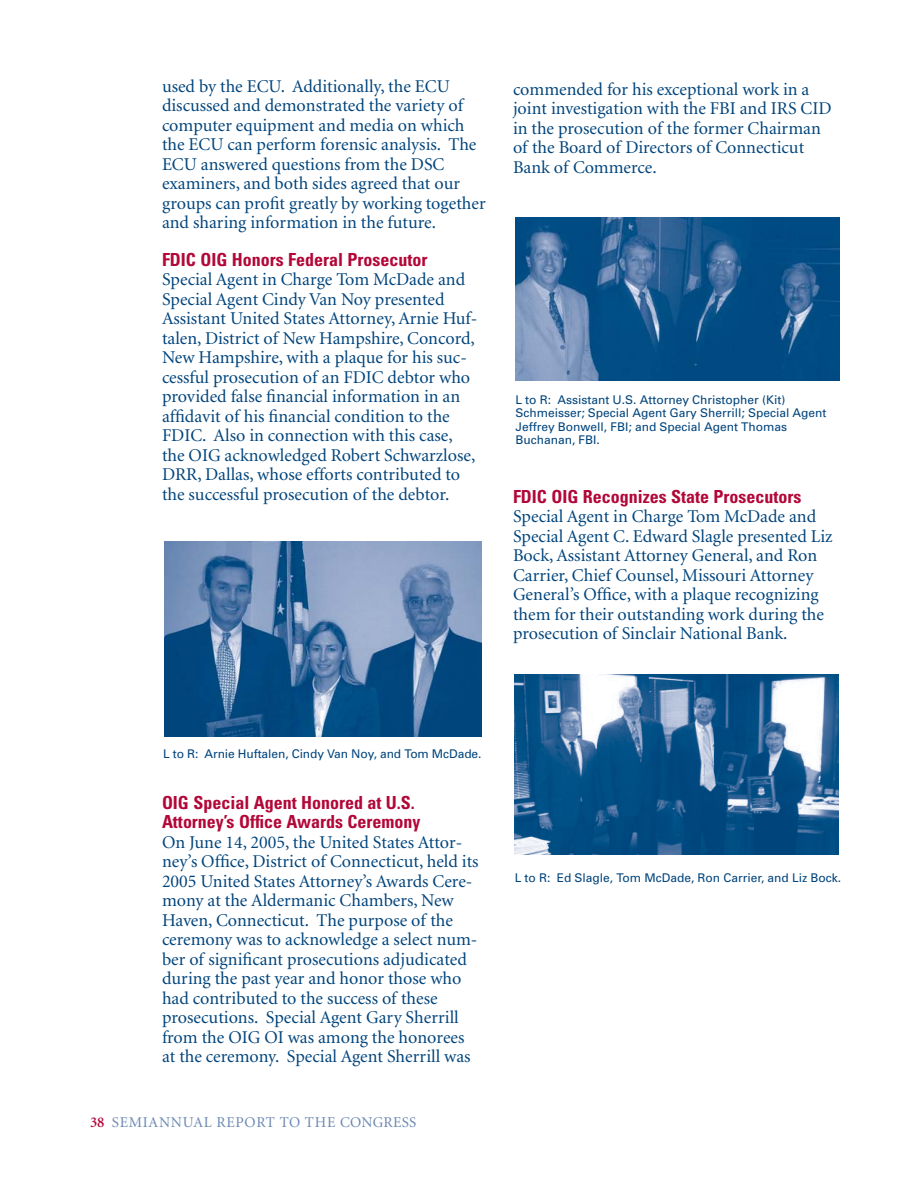
<style>
.page{position:relative;width:918px;height:1188px;background:#fff}
.page>*{position:absolute;margin:0;border:0;box-sizing:border-box;transform-origin:0 0}
.t1{font:18px/19.5px "Minion";color:#00447c}
.t2{font:700 condensed 18px/19.5px "Univers";color:#b20738}
.t3{font:15px "Minion";letter-spacing:.05em;color:#6a88b2}
.t4{font:12px/13.5px "Univers";color:#00447c}
.s1{font-weight:600;color:#b20738}
</style>
<div class="page">
<img style="left:516px;top:217px;width:323px;height:163px">
<img style="left:165px;top:541px;width:316px;height:195px">
<img style="left:514px;top:674px;width:325px;height:181px">
<p class="t1" style="left:162px;top:78px;width:325px">used by the ECU. Additionally, the ECU discussed and demonstrated the variety of computer equipment and media on which the ECU can perform forensic analysis. The ECU answered questions from the DSC examiners, and both sides agreed that our groups can profit greatly by working together and sharing information in the future.</p>
<p class="t2" style="left:162px;top:251px;width:267px">FDIC OIG Honors Federal Prosecutor</p>
<p class="t1" style="left:162px;top:271px;width:317px">Special Agent in Charge Tom McDade and Special Agent Cindy Van Noy presented Assistant United States Attorney, Arnie Huf&shy;talen, District of New Hampshire, Concord, New Hampshire, with a plaque for his suc&shy;cessful prosecution of an FDIC debtor who provided false financial information in an affidavit of his financial condition to the FDIC. Also in connection with this case, the OIG acknowledged Robert Schwarzlose, DRR, Dallas, whose efforts contributed to the successful prosecution of the debtor.</p>
<p class="t1" style="left:513px;top:81px;width:320px">commended for his exceptional work in a joint investigation with the FBI and IRS CID in the prosecution of the former Chairman of the Board of Directors of Connecticut Bank of Commerce.</p>
<p class="t4" style="left:515px;top:394px;width:313px">L to R: Assistant U.S. Attorney Christopher (Kit)<br>Schmeisser; Special Agent Gary Sherrill; Special Agent Jeffrey Bonwell, FBI; and Special Agent Thomas Buchanan, FBI.</p>
<p class="t2" style="left:513px;top:488px;width:290px">FDIC OIG Recognizes State Prosecutors</p>
<p class="t1" style="left:513px;top:508px;width:321px">Special Agent in Charge Tom McDade and Special Agent C. Edward Slagle presented Liz Bock, Assistant Attorney General, and Ron Carrier, Chief Counsel, Missouri Attorney General’s Office, with a plaque recognizing them for their outstanding work during the prosecution of Sinclair National Bank.</p>
<p class="t4" style="left:163px;top:748px;width:320px">L to R: Arnie Huftalen, Cindy Van Noy, and Tom McDade.</p>
<p class="t2" style="left:162px;top:794px;width:260px">OIG Special Agent Honored at U.S.<br>Attorney’s Office Awards Ceremony</p>
<p class="t1" style="left:162px;top:834px;width:318px">On June 14, 2005, the United States Attor&shy;ney’s Office, District of Connecticut, held its 2005 United States Attorney’s Awards Cere&shy;mony at the Aldermanic Chambers, New Haven, Connecticut. The purpose of the ceremony was to acknowledge a select num&shy;ber of significant prosecutions adjudicated during the past year and honor those who had contributed to the success of these prosecutions. Special Agent Gary Sherrill from the OIG OI was among the honorees at the ceremony. Special Agent Sherrill was</p>
<p class="t3" style="left:90px;top:1117px;width:328px"><span class="s1">38</span> SEMIANNUAL REPORT TO THE CONGRESS</p>
<p class="t4" style="left:515px;top:872px;width:328px">L to R: Ed Slagle, Tom McDade, Ron Carrier, and Liz Bock.</p>
</div>
